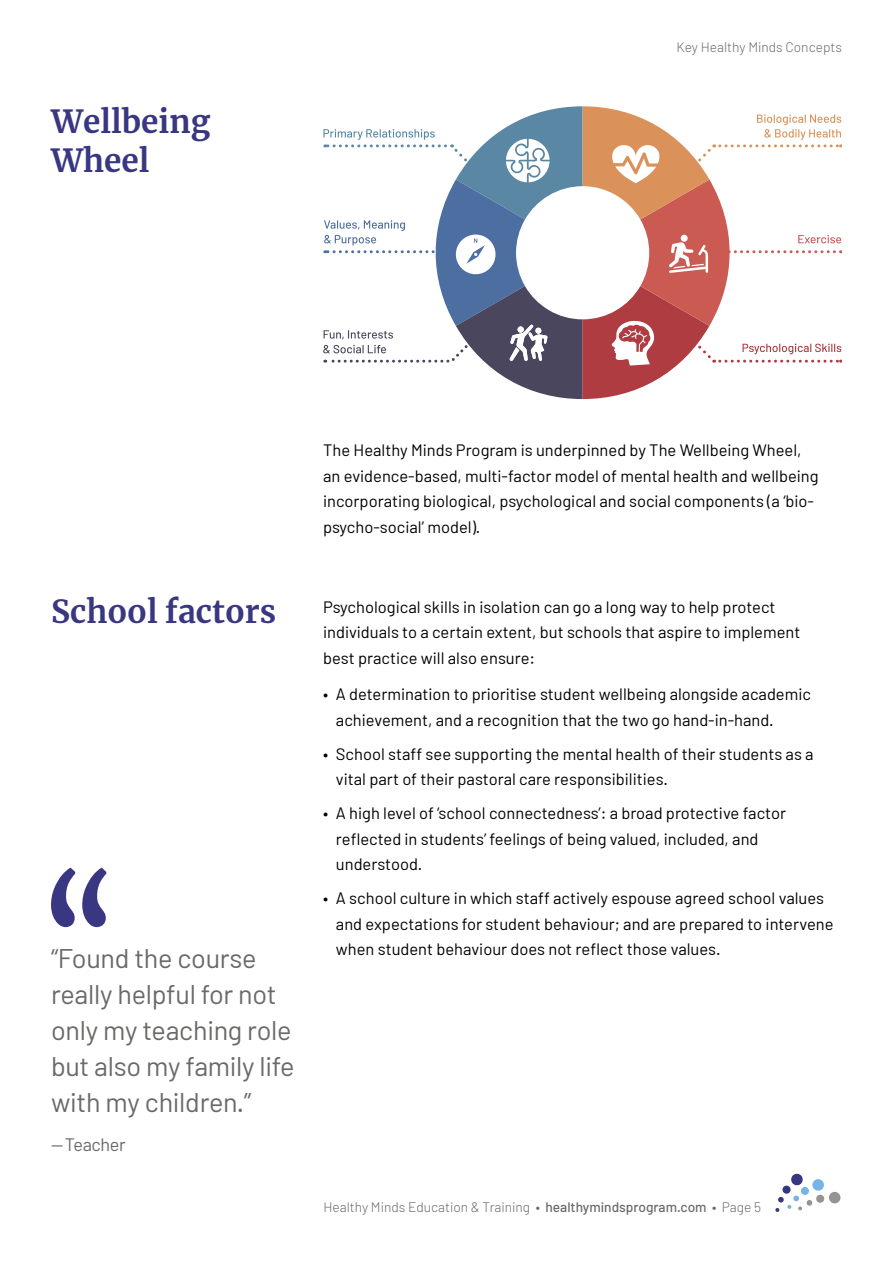
<style>
.page{position:relative;width:893px;height:1263px;background:#fff}
.page>*{position:absolute;margin:0;border:0;box-sizing:border-box;transform-origin:0 0}
.t1{font:700 31.5px/39px "Merriweather";color:#393782}
.t2{font:27px/36px "Barlow";letter-spacing:-.01em;color:#6a6967}
.t3{font:18px "Barlow";letter-spacing:-.02em;color:#6a6967}
.t4{font:16.5px/25.5px "Barlow";color:#000}
.t5{font:300 13.65px "Barlow";color:#6a6967}
.s1{font-weight:500}
</style>
<div class="page">
<div style="left:829px;top:1192px;width:11px;height:11px;background:#969492;border-radius:50%"></div>
<svg style="left:775px;top:1173px;width:50px;height:39px"></svg>
<svg style="left:323px;top:106px;width:518px;height:293px"></svg>
<svg style="left:51px;top:868px;width:55px;height:59px"></svg>
<h1 class="t1" style="left:51px;top:101px;width:161px">Wellbeing<br>Wheel</h1>
<p class="t5" style="left:677px;top:39px;width:167px">Key Healthy Minds Concepts</p>
<h1 class="t1" style="left:51px;top:591px;width:227px">School factors</h1>
<h2 class="t2" style="left:51px;top:939px;width:245px">“Found the course really helpful for not only my teaching role but also my family life with my children.”</h2>
<p class="t3" style="left:51px;top:1133px;width:76px">—Teacher</p>
<p class="t4" style="left:323px;top:437px;width:497px">The Healthy Minds Program is underpinned by The Wellbeing Wheel, an evidence-based, multi-factor model of mental health and wellbeing incorporating biological, psychological and social components (a ‘bio&shy;psycho-social’ model).</p>
<p class="t4" style="left:323px;top:594px;width:479px">Psychological skills in isolation can go a long way to help protect individuals to a certain extent, but schools that aspire to implement best practice will also ensure:</p>
<p class="t4" style="left:336px;top:681px;width:477px;text-indent:-13px">• A determination to prioritise student wellbeing alongside academic achievement, and a recognition that the two go hand-in-hand.</p>
<p class="t4" style="left:336px;top:740px;width:479px;text-indent:-13px">• School staff see supporting the mental health of their students as a vital part of their pastoral care responsibilities.</p>
<p class="t4" style="left:336px;top:800px;width:452px;text-indent:-13px">• A high level of ‘school connectedness’: a broad protective factor reflected in students’ feelings of being valued, included, and understood.</p>
<p class="t4" style="left:336px;top:885px;width:499px;text-indent:-13px">• A school culture in which staff actively espouse agreed school values and expectations for student behaviour; and are prepared to intervene when student behaviour does not reflect those values.</p>
<p class="t5" style="left:323px;top:1198px;width:439px">Healthy Minds Education &amp; Training <span class="s1">• healthymindsprogram.com •</span> Page 5</p>
</div>
